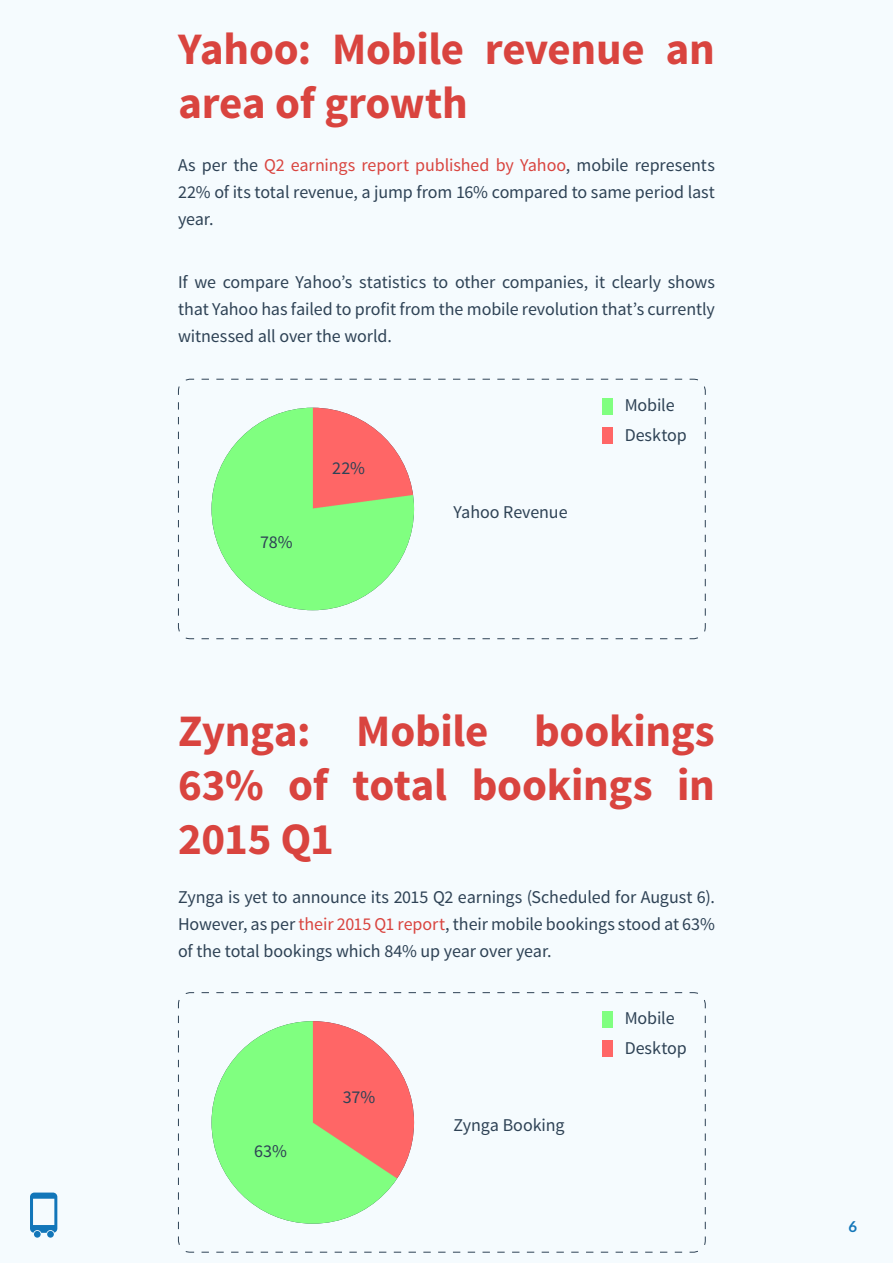
<style>
.page{position:relative;width:893px;height:1263px;background:#f5fbfe}
.page>*{position:absolute;margin:0;border:0;box-sizing:border-box;transform-origin:0 0}
.t1{font:700 45px/54px "Source Sans Pro";letter-spacing:-.005em;color:#d9443f}
.t2{font:18px/27px "Source Sans Pro";letter-spacing:-.005em;color:#2e4255;text-align:justify}
.t3{font:700 15px "Lato";color:#1276b9}
.s1{color:#d9443f}
</style>
<div class="page">
<svg style="left:30px;top:1192px;width:27px;height:41px"></svg>
<div style="left:34px;top:1231px;width:7px;height:6px;background:#1276b9;border-radius:50%"></div>
<div style="left:47px;top:1231px;width:7px;height:6px;background:#1276b9;border-radius:50%"></div>
<svg style="left:178px;top:992px;width:528px;height:261px"></svg>
<svg style="left:178px;top:378px;width:528px;height:261px"></svg>
<div style="left:602px;top:1011px;width:10px;height:16px;background:#80ff80"></div>
<div style="left:602px;top:398px;width:10px;height:16px;background:#80ff80"></div>
<div style="left:602px;top:1040px;width:10px;height:16px;background:#f66"></div>
<div style="left:602px;top:427px;width:10px;height:16px;background:#f66"></div>
<img style="left:212px;top:1021px;width:202px;height:203px;border-radius:101px">
<img style="left:212px;top:408px;width:202px;height:202px;border-radius:101px">
<h1 class="t1" style="left:178px;top:23px;width:538px">Yahoo: Mobile revenue an area of growth</h1>
<p class="t2" style="left:178px;top:152px;width:538px">As per the <span class="s1">Q2 earnings report published by Yahoo</span>, mobile represents 22% of its total revenue, a jump from 16% compared to same period last year.</p>
<p class="t2" style="left:178px;top:268px;width:538px">If we compare Yahoo’s statistics to other companies, it clearly shows that Yahoo has failed to profit from the mobile revolution that’s currently witnessed all over the world.</p>
<p class="t2" style="left:625px;top:392px;width:51px">Mobile</p>
<p class="t2" style="left:260px;top:529px;width:34px">78%</p>
<p class="t2" style="left:332px;top:455px;width:34px">22%</p>
<p class="t2" style="left:453px;top:498px;width:116px">Yahoo Revenue</p>
<p class="t2" style="left:625px;top:421px;width:64px">Desktop</p>
<h1 class="t1" style="left:178px;top:706px;width:538px;text-align:justify">Zynga: Mobile bookings 63% of total bookings in 2015 Q1</h1>
<p class="t2" style="left:178px;top:884px;width:538px">Zynga is yet to announce its 2015 Q2 earnings (Scheduled for August 6).<br>However, as per <span class="s1">their 2015 Q1 report</span>, their mobile bookings stood at 63% of the total bookings which 84% up year over year.</p>
<p class="t2" style="left:625px;top:1005px;width:51px">Mobile</p>
<p class="t2" style="left:254px;top:1138px;width:34px">63%</p>
<p class="t2" style="left:343px;top:1084px;width:34px">37%</p>
<p class="t2" style="left:453px;top:1112px;width:113px">Zynga Booking</p>
<p class="t2" style="left:625px;top:1035px;width:64px">Desktop</p>
<p class="t3" style="left:849px;top:1215px;width:10px">6</p>
</div>
